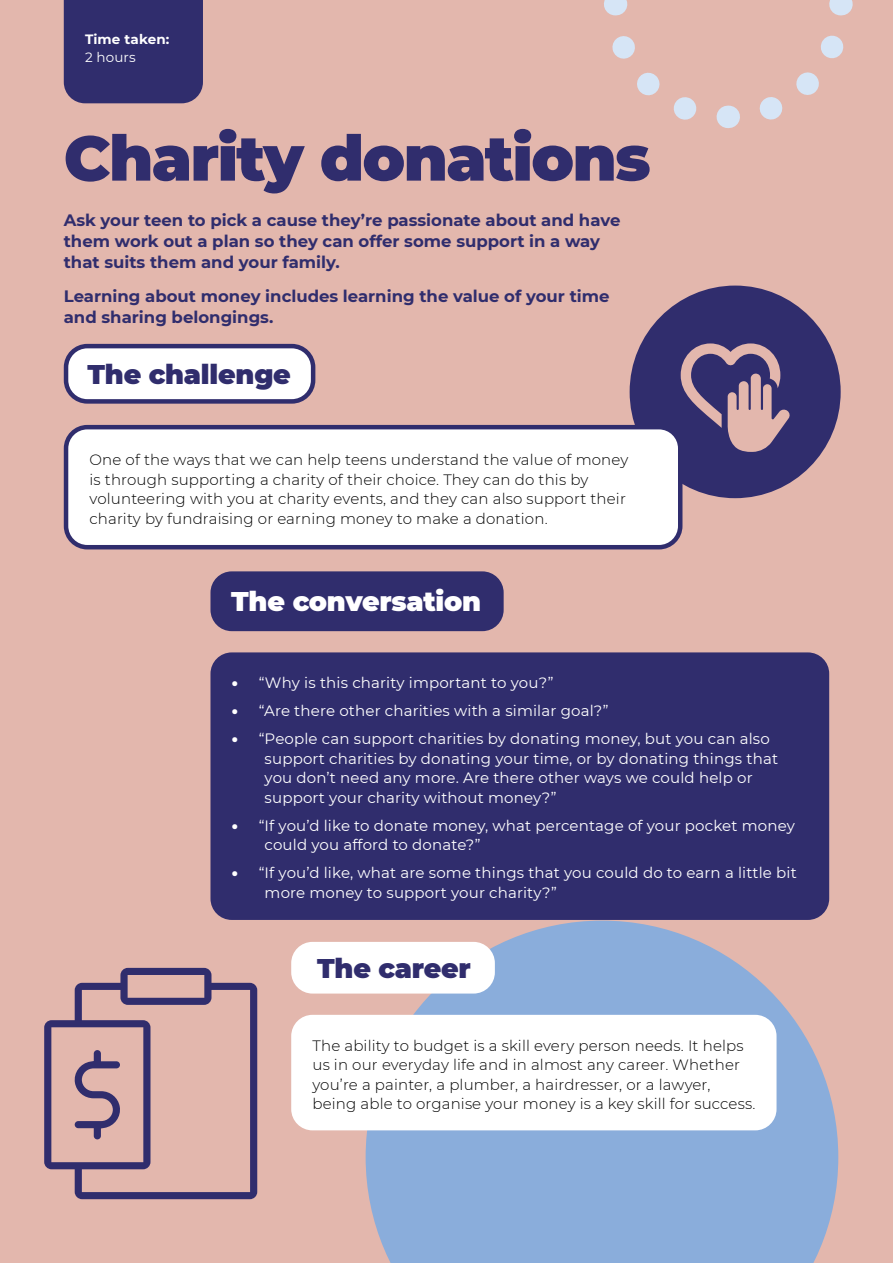
<style>
.page{position:relative;width:893px;height:1263px;background:#e3b7ad}
.page>*{position:absolute;margin:0;border:0;box-sizing:border-box;transform-origin:0 0}
.Heading_1D{font:900 63px "Montserrat";letter-spacing:-.025em;color:#302d6d}
.Boxed_Heading{font:900 27px "Montserrat";letter-spacing:-.01em;color:#fff}
.Boxed_Heading-2{font:900 27px "Montserrat";letter-spacing:-.01em;color:#302d6d}
.Body_Heading_-_P_-_B{font:900 27px "Montserrat";letter-spacing:-.01em;color:#302d6d}
.Intro_Copy_2{font:700 16.5px/21px "Montserrat";color:#302d6d}
.Body_-_P{font:15px/19.5px "Montserrat";letter-spacing:.01em;color:#fff}
.Body_-_P-2{font:300 15px/19.5px "Montserrat";letter-spacing:.01em;color:#000}
.Body_Heading_-_P_-_B-2{font:300 15px/19.5px "Montserrat";letter-spacing:.01em;color:#000}
.Info_Copy{font:700 13.5px/18px "Montserrat";letter-spacing:.01em;color:#fff}
.s1{font-weight:400}
.s2{font-weight:900}
</style>
<div class="page">
<svg style="left:366px;top:920px;width:472px;height:343px;fill:#8aaddb"></svg>
<div style="left:630px;top:286px;width:211px;height:212px;background:#302d6d;border-radius:50%"></div>
<svg style="left:681px;top:343px;width:109px;height:109px"></svg>
<div style="left:64px;top:0;width:139px;height:103px;background:#302d6d"></div>
<div style="left:66px;top:427px;width:614px;height:120px;background:#fff;border-radius:21px"></div>
<div style="left:64px;top:425px;width:618px;height:124px;border:4px solid #302d6d;border-radius:21px"></div>
<div style="left:66px;top:346px;width:247px;height:55px;background:#fff;border-radius:21px"></div>
<div style="left:64px;top:344px;width:251px;height:60px;border:4px solid #302d6d;border-radius:21px"></div>
<div style="left:210px;top:571px;width:294px;height:60px;background:#302d6d;border-radius:21px"></div>
<div style="left:210px;top:652px;width:619px;height:268px;background:#302d6d;border-radius:21px"></div>
<div style="left:291px;top:942px;width:204px;height:51px;background:#fff;border-radius:21px"></div>
<div style="left:291px;top:1015px;width:485px;height:115px;background:#fff;border-radius:21px"></div>
<svg style="left:44px;top:968px;width:213px;height:231px"></svg>
<svg style="left:73px;top:1050px;width:48px;height:89px"></svg>
<svg style="left:759px;top:0;width:94px;height:120px"></svg>
<svg style="left:604px;top:0;width:128px;height:128px"></svg>
<p class="Info_Copy" style="left:85px;top:30px;width:86px">Time taken:<br><span class="s1">2 hours</span></p>
<h1 class="Heading_1D" style="left:64px;top:111px;width:588px">Charity donations</h1>
<p class="Intro_Copy_2" style="left:64px;top:209px;width:558px">Ask your teen to pick a cause they’re passionate about and have them work out a plan so they can offer some support in a way that suits them and your family.</p>
<p class="Intro_Copy_2" style="left:64px;top:284px;width:547px">Learning about money includes learning the value of your time and sharing belongings.</p>
<h2 class="Boxed_Heading-2" style="left:87px;top:354px;width:205px">The challenge</h2>
<p class="Body_-_P-2" style="left:90px;top:450px;width:540px">One of the ways that we can help teens understand the value of money is through supporting a charity of their choice. They can do this by volunteering with you at charity events, and they can also support their charity by fundraising or earning money to make a donation.</p>
<h2 class="Boxed_Heading" style="left:231px;top:581px;width:251px">The conversation</h2>
<p class="Body_-_P" style="left:232px;top:673px;width:323px"><span class="s2">•</span> “Why is this charity important to you?”</p>
<p class="Body_-_P" style="left:232px;top:701px;width:378px"><span class="s2">•</span> “Are there other charities with a similar goal?”</p>
<p class="Body_-_P" style="left:265px;top:729px;width:515px;text-indent:-33px"><span class="s2">•</span> “People can support charities by donating money, but you can also support charities by donating your time, or by donating things that you don’t need any more. Are there other ways we could help or support your charity without money?”</p>
<p class="Body_-_P" style="left:265px;top:815px;width:532px;text-indent:-33px"><span class="s2">•</span> “If you’d like to donate money, what percentage of your pocket money could you afford to donate?”</p>
<p class="Body_-_P" style="left:265px;top:863px;width:534px;text-indent:-33px"><span class="s2">•</span> “If you’d like, what are some things that you could do to earn a little bit more money to support your charity?”</p>
<p class="Body_Heading_-_P_-_B" style="left:317px;top:948px;width:155px">The career</p>
<p class="Body_Heading_-_P_-_B-2" style="left:312px;top:1035px;width:444px">The ability to budget is a skill every person needs. It helps us in our everyday life and in almost any career. Whether you’re a painter, a plumber, a hairdresser, or a lawyer, being able to organise your money is a key skill for success.</p>
</div>
